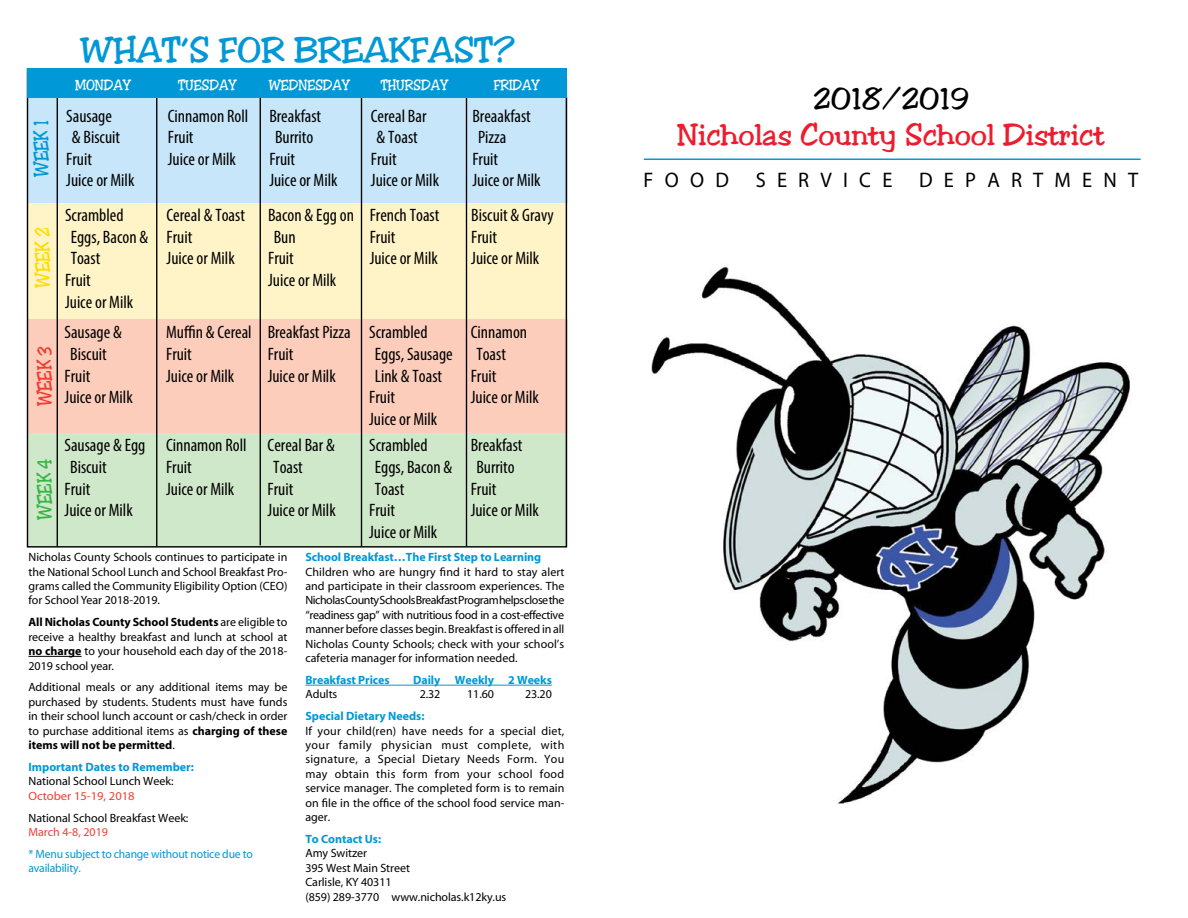
<style>
.page{position:relative;width:1188px;height:918px;background:#fff}
.page>*{position:absolute;margin:0;border:0;box-sizing:border-box;transform-origin:0 0}
.t1{font:36px "Jester";color:#0098d6}
.t2{font:30.9px "Jester";color:#ed1c2e}
.t3{font:30.9px "Jester";color:#000}
.t4{font:21.15px "Myriad";letter-spacing:.55em;color:#000}
.t5{font:21px "Jester";color:#fd0;scale:.81 1}
.t6{font:21px "Jester";color:#ef3e33;scale:.81 1}
.t7{font:21px "Jester";color:#39b54a;scale:.81 1}
.t8{font:21px "Jester";color:#0098d6;scale:.81 1}
.t9{font:condensed 18px/21.6px "Myriad Pro";color:#000}
.t10{font:15px "Jester";color:#fff;scale:.88 1}
.t11{font:12px/14.4px "Myriad";color:#000;text-align:justify}
.t12{font:700 12px "Myriad";letter-spacing:-.005em;color:#0098d6}
.t13{font:12px/14.4px "Myriad";letter-spacing:-.015em;color:#0098d6}
.t14{font:12px "Myriad";color:#ef3e33;scale:1.05 1}
.t15{font:12px "Myriad";color:#ef3e33}
.s1{font-weight:700}
</style>
<div class="page">
<div style="left:27px;top:199px;width:540px;height:120px;background:#fff4c8"></div>
<div style="left:28px;top:319px;width:539px;height:115px;background:#fccdbb"></div>
<div style="left:28px;top:433px;width:539px;height:114px;background:#d0e8ca"></div>
<div style="left:27px;top:98px;width:540px;height:105px;background:#c7e6f9"></div>
<hr style="left:57px;top:97px;width:1px;height:449px;background:#000">
<hr style="left:28px;top:656px;width:54px;height:1px;background:#000">
<hr style="left:305px;top:685px;width:247px;height:1px;background:#0098d6">
<hr style="left:156px;top:98px;width:1px;height:448px;background:#000">
<hr style="left:260px;top:96px;width:1px;height:449px;background:#000">
<hr style="left:361px;top:96px;width:1px;height:450px;background:#000">
<hr style="left:466px;top:96px;width:1px;height:450px;background:#000">
<div style="left:27px;top:68px;width:540px;height:30px;background:#0098d6"></div>
<hr style="left:644px;top:159px;width:497px;height:1px;background:#0098d6">
<img style="left:651px;top:266px;width:479px;height:538px">
<h1 class="t1" style="left:80px;top:28px;width:437px">WHAT’S FOR BREAKFAST?</h1>
<h3 class="t8" style="left:29px;top:177px;width:72px;rotate:-90deg">WEEK 1</h3>
<h3 class="t5" style="left:30px;top:288px;width:77px;rotate:-90deg">WEEK 2</h3>
<h3 class="t6" style="left:32px;top:406px;width:77px;rotate:-90deg">WEEK 3</h3>
<h3 class="t7" style="left:32px;top:520px;width:77px;rotate:-90deg">WEEK 4</h3>
<p class="t10" style="left:75px;top:76px;width:65px">MONDAY</p>
<p class="t10" style="left:178px;top:76px;width:68px">TUESDAY</p>
<p class="t10" style="left:269px;top:76px;width:94px">WEDNESDAY</p>
<p class="t10" style="left:381px;top:76px;width:78px">THURSDAY</p>
<p class="t10" style="left:494px;top:76px;width:54px">FRIDAY</p>
<h3 class="t9" style="left:66px;top:105px;width:47px">Sausage</h3>
<h3 class="t9" style="left:72px;top:126px;width:50px">&amp; Biscuit</h3>
<h3 class="t9" style="left:66px;top:148px;width:27px">Fruit</h3>
<h3 class="t9" style="left:66px;top:169px;width:70px">Juice or Milk</h3>
<h3 class="t9" style="left:65px;top:204px;width:60px">Scrambled</h3>
<h3 class="t9" style="left:71px;top:226px;width:79px">Eggs, Bacon &amp;</h3>
<h3 class="t9" style="left:71px;top:247px;width:31px">Toast</h3>
<h3 class="t9" style="left:65px;top:269px;width:27px">Fruit</h3>
<h3 class="t9" style="left:65px;top:291px;width:70px">Juice or Milk</h3>
<h3 class="t9" style="left:65px;top:321px;width:59px">Sausage &amp;</h3>
<h3 class="t9" style="left:70px;top:343px;width:38px">Biscuit</h3>
<h3 class="t9" style="left:65px;top:365px;width:27px">Fruit</h3>
<h3 class="t9" style="left:65px;top:386px;width:70px">Juice or Milk</h3>
<h3 class="t9" style="left:65px;top:434px;width:82px">Sausage &amp; Egg</h3>
<h3 class="t9" style="left:70px;top:456px;width:38px">Biscuit</h3>
<h3 class="t9" style="left:65px;top:478px;width:27px">Fruit</h3>
<h3 class="t9" style="left:65px;top:499px;width:70px">Juice or Milk</h3>
<h3 class="t9" style="left:168px;top:105px;width:82px">Cinnamon Roll<br>Fruit<br>Juice or Milk</h3>
<h3 class="t9" style="left:269px;top:105px;width:53px">Breakfast</h3>
<h3 class="t9" style="left:275px;top:126px;width:40px">Burrito</h3>
<h3 class="t9" style="left:269px;top:148px;width:27px">Fruit</h3>
<h3 class="t9" style="left:269px;top:169px;width:70px">Juice or Milk</h3>
<h3 class="t9" style="left:167px;top:204px;width:80px">Cereal &amp; Toast<br>Fruit<br>Juice or Milk</h3>
<h3 class="t9" style="left:268px;top:204px;width:87px">Bacon &amp; Egg on</h3>
<h3 class="t9" style="left:274px;top:226px;width:23px">Bun</h3>
<h3 class="t9" style="left:268px;top:247px;width:27px">Fruit</h3>
<h3 class="t9" style="left:268px;top:269px;width:70px">Juice or Milk</h3>
<h3 class="t9" style="left:371px;top:105px;width:57px">Cereal Bar</h3>
<h3 class="t9" style="left:377px;top:126px;width:43px">&amp; Toast</h3>
<h3 class="t9" style="left:371px;top:148px;width:27px">Fruit</h3>
<h3 class="t9" style="left:371px;top:169px;width:70px">Juice or Milk</h3>
<h3 class="t9" style="left:472px;top:105px;width:60px">Breaakfast</h3>
<h3 class="t9" style="left:478px;top:126px;width:30px">Pizza</h3>
<h3 class="t9" style="left:472px;top:148px;width:27px">Fruit</h3>
<h3 class="t9" style="left:472px;top:169px;width:70px">Juice or Milk</h3>
<h3 class="t9" style="left:370px;top:204px;width:71px">French Toast<br>Fruit<br>Juice or Milk</h3>
<h3 class="t9" style="left:471px;top:204px;width:84px">Biscuit &amp; Gravy<br>Fruit<br>Juice or Milk</h3>
<h3 class="t9" style="left:166px;top:321px;width:87px">Muffin &amp; Cereal<br>Fruit<br>Juice or Milk</h3>
<h3 class="t9" style="left:268px;top:321px;width:84px">Breakfast Pizza<br>Fruit<br>Juice or Milk</h3>
<h3 class="t9" style="left:369px;top:321px;width:60px">Scrambled</h3>
<h3 class="t9" style="left:375px;top:343px;width:79px">Eggs, Sausage</h3>
<h3 class="t9" style="left:375px;top:365px;width:69px">Link &amp; Toast</h3>
<h3 class="t9" style="left:369px;top:386px;width:27px">Fruit</h3>
<h3 class="t9" style="left:369px;top:408px;width:70px">Juice or Milk</h3>
<h3 class="t9" style="left:166px;top:434px;width:82px">Cinnamon Roll<br>Fruit<br>Juice or Milk</h3>
<h3 class="t9" style="left:268px;top:434px;width:69px">Cereal Bar &amp;</h3>
<h3 class="t9" style="left:273px;top:456px;width:31px">Toast</h3>
<h3 class="t9" style="left:268px;top:478px;width:27px">Fruit</h3>
<h3 class="t9" style="left:268px;top:499px;width:70px">Juice or Milk</h3>
<h3 class="t9" style="left:369px;top:434px;width:60px">Scrambled</h3>
<h3 class="t9" style="left:375px;top:456px;width:79px">Eggs, Bacon &amp;</h3>
<h3 class="t9" style="left:375px;top:478px;width:31px">Toast</h3>
<h3 class="t9" style="left:369px;top:499px;width:27px">Fruit</h3>
<h3 class="t9" style="left:369px;top:521px;width:70px">Juice or Milk</h3>
<h3 class="t9" style="left:471px;top:321px;width:58px">Cinnamon</h3>
<h3 class="t9" style="left:476px;top:343px;width:31px">Toast</h3>
<h3 class="t9" style="left:471px;top:365px;width:27px">Fruit</h3>
<h3 class="t9" style="left:471px;top:386px;width:70px">Juice or Milk</h3>
<h3 class="t9" style="left:471px;top:434px;width:53px">Breakfast</h3>
<h3 class="t9" style="left:476px;top:456px;width:40px">Burrito</h3>
<h3 class="t9" style="left:471px;top:478px;width:27px">Fruit</h3>
<h3 class="t9" style="left:471px;top:499px;width:70px">Juice or Milk</h3>
<p class="t11" style="left:28px;top:551px;width:260px">Nicholas County Schools continues to participate in the National School Lunch and School Breakfast Pro&shy;grams called the Community Eligibility Option (CEO) for School Year 2018-2019.</p>
<p class="t11" style="left:28px;top:616px;width:260px"><span class="s1">All Nicholas County School Students</span> are eligible to receive a healthy breakfast and lunch at school at <span class="s1">no charge</span> to your household each day of the 2018- 2019 school year.</p>
<p class="t11" style="left:28px;top:681px;width:260px">Additional meals or any additional items may be purchased by students. Students must have funds in their school lunch account or cash/check in order to purchase additional items as <span class="s1">charging of these items will not be permitted</span>.</p>
<p class="t12" style="left:28px;top:761px;width:167px">Important Dates to Remember:</p>
<p class="t11" style="left:28px;top:775px;width:147px">National School Lunch Week:</p>
<p class="t14" style="left:28px;top:790px;width:103px">October 15-19, 2018</p>
<p class="t11" style="left:28px;top:811px;width:162px">National School Breakfast Week:</p>
<p class="t15" style="left:28px;top:826px;width:81px">March 4-8, 2019</p>
<p class="t13" style="left:28px;top:847px;width:226px">* Menu subject to change without notice due to availability.</p>
<p class="t12" style="left:305px;top:551px;width:237px">School Breakfast…The First Step to Learning</p>
<p class="t11" style="left:305px;top:565px;width:261px">Children who are hungry find it hard to stay alert and participate in their classroom experiences. The Nicholas County Schools Breakfast Program helps close the “readiness gap” with nutritious food in a cost-effective manner before classes begin. Breakfast is offered in all Nicholas County Schools; check with your school’s cafeteria manager for information needed.</p>
<p class="t12" style="left:305px;top:674px;width:86px">Breakfast Prices</p>
<p class="t12" style="left:413px;top:674px;width:140px">Daily Weekly 2 Weeks</p>
<p class="t11" style="left:305px;top:688px;width:33px">Adults</p>
<p class="t11" style="left:420px;top:688px;width:22px">2.32</p>
<p class="t11" style="left:467px;top:688px;width:28px">11.60</p>
<p class="t11" style="left:525px;top:688px;width:28px">23.20</p>
<p class="t12" style="left:305px;top:710px;width:121px">Special Dietary Needs:</p>
<p class="t11" style="left:305px;top:724px;width:261px">If your child(ren) have needs for a special diet, your family physician must complete, with signature, a Special Dietary Needs Form. You may obtain this form from your school food service manager. The completed form is to remain on file in the office of the school food service man&shy;ager.</p>
<p class="t12" style="left:305px;top:833px;width:77px">To Contact Us:</p>
<p class="t11" style="left:305px;top:847px;width:202px;text-align:left">Amy Switzer<br>395 West Main Street<br>Carlisle, KY 40311<br>(859) 289-3770 www.nicholas.k12ky.us</p>
<h2 class="t3" style="left:813px;top:81px;width:157px">2018/2019</h2>
<h2 class="t2" style="left:677px;top:116px;width:429px">Nicholas County School District</h2>
<h3 class="t4" style="left:644px;top:169px;width:87px">FOOD</h3>
<h3 class="t4" style="left:756px;top:169px;width:138px">SERVICE</h3>
<h3 class="t4" style="left:919px;top:169px;width:221px">DEPARTMENT</h3>
</div>
